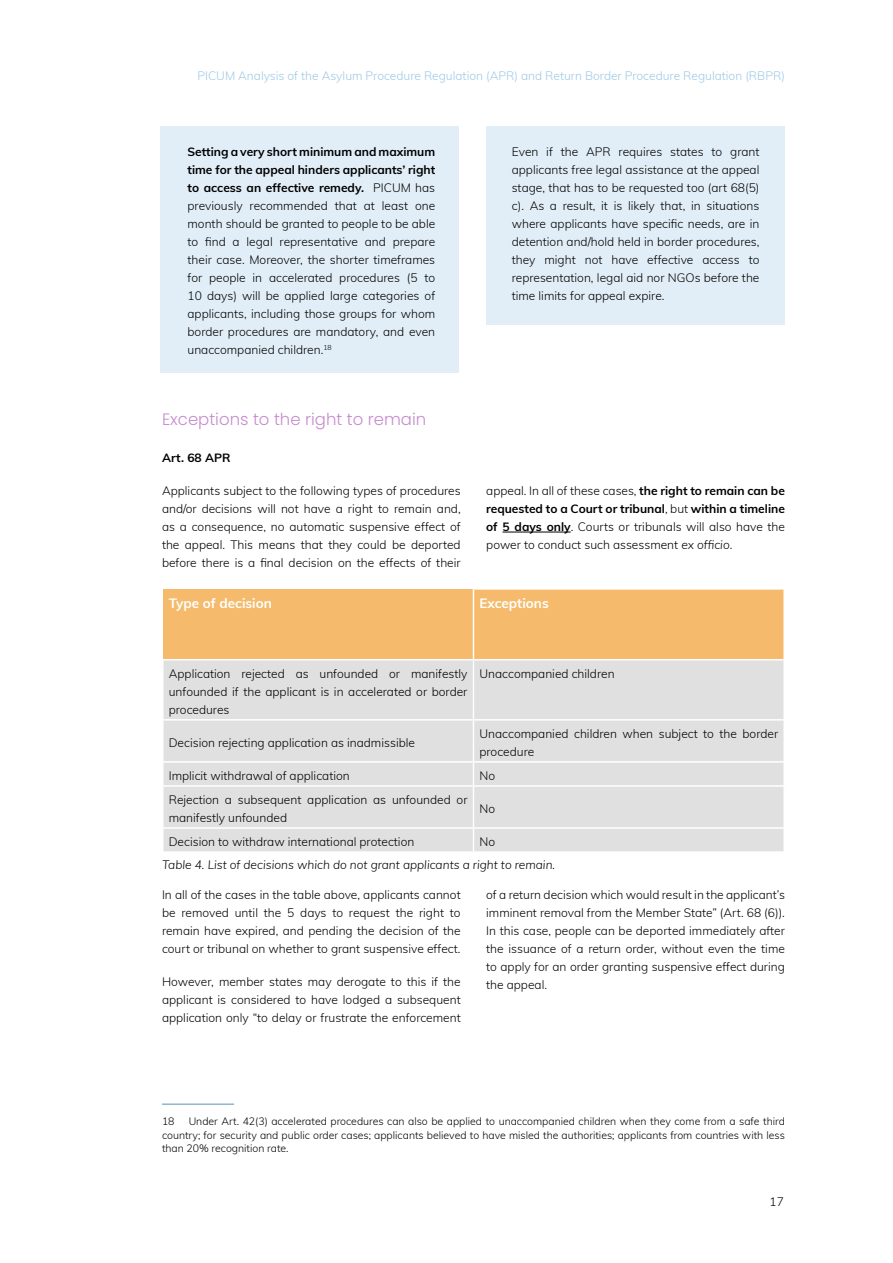
<style>
.page{position:relative;width:893px;height:1263px;background:#fff}
.page>*{position:absolute;margin:0;border:0;box-sizing:border-box;transform-origin:0 0}
.t1{font:300 16.5px "Poppins";color:#c78ccf}
.t2{font:700 13.5px "Muli";color:#fff}
.t3{font:300 12px/18px "Muli";color:#000;text-align:justify}
.t4{font:300 12px "Muli";color:#9ec9e5}
.t5{font:italic 300 12px "Muli";color:#000}
.t6{font:700 12px "Muli";color:#000}
.t7{font:300 10.5px/13.5px "Muli";color:#000;text-align:justify}
.s1{font-weight:700}
.s2{font-style:italic}
</style>
<div class="page">
<div style="left:160px;top:126px;width:298px;height:246px;background:#e2eef7"></div>
<div style="left:486px;top:126px;width:298px;height:198px;background:#e2eef7"></div>
<hr style="left:162px;top:1104px;width:72px;height:1px;background:#5693b8">
<hr style="left:503px;top:532px;width:68px;height:1px;background:#000">
<div style="left:163px;top:589px;width:310px;height:71px;background:#f5ba6b"></div>
<div style="left:473px;top:589px;width:311px;height:71px;background:#f5ba6b"></div>
<div style="left:164px;top:660px;width:619px;height:191px;background:#dfe0df"></div>
<hr style="left:473px;top:588px;width:312px;height:2px;background:#fff">
<hr style="left:473px;top:590px;width:1px;height:69px;background:#fff">
<hr style="left:783px;top:590px;width:2px;height:69px;background:#fff">
<hr style="left:162px;top:659px;width:311px;height:1px;background:#fff">
<hr style="left:473px;top:659px;width:312px;height:1px;background:#fff">
<hr style="left:473px;top:660px;width:1px;height:59px;background:#fff">
<hr style="left:162px;top:719px;width:311px;height:1px;background:#fff">
<hr style="left:473px;top:719px;width:312px;height:1px;background:#fff">
<hr style="left:473px;top:720px;width:1px;height:41px;background:#fff">
<hr style="left:162px;top:761px;width:311px;height:2px;background:#fff">
<hr style="left:473px;top:761px;width:312px;height:2px;background:#fff">
<svg style="left:473px;top:763px;width:1px;height:22px"></svg>
<hr style="left:162px;top:785px;width:311px;height:2px;background:#fff">
<hr style="left:473px;top:785px;width:312px;height:2px;background:#fff">
<hr style="left:473px;top:787px;width:1px;height:40px;background:#fff">
<hr style="left:162px;top:827px;width:311px;height:2px;background:#fff">
<hr style="left:473px;top:827px;width:312px;height:2px;background:#fff">
<svg style="left:473px;top:829px;width:1px;height:22px"></svg>
<p class="t4" style="left:197px;top:67px;width:589px">PICUM Analysis of the Asylum Procedure Regulation (APR) and Return Border Procedure Regulation (RBPR)</p>
<p class="t3" style="left:188px;top:142px;width:249px"><span class="s1">Setting a very short minimum and maximum time for the appeal hinders applicants’ right to access an effective remedy.</span> PICUM has previously recommended that at least one month should be granted to people to be able to find a legal representative and prepare their case. Moreover, the shorter timeframes for people in accelerated procedures (5 to 10 days) will be applied large categories of applicants, including those groups for whom border procedures are mandatory, and even unaccompanied children.<sup>18</sup></p>
<p class="t3" style="left:512px;top:142px;width:249px">Even if the APR requires states to grant applicants free legal assistance at the appeal stage, that has to be requested too (art 68(5) c). As a result, it is likely that, in situations where applicants have specific needs, are in detention and/hold held in border procedures, they might not have effective access to representation, legal aid nor NGOs before the time limits for appeal expire.</p>
<h1 class="t1" style="left:162px;top:409px;width:266px">Exceptions to the right to remain</h1>
<p class="t6" style="left:162px;top:449px;width:70px">Art. 68 APR</p>
<p class="t3" style="left:162px;top:481px;width:300px">Applicants subject to the following types of procedures and/or decisions will not have a right to remain and, as a consequence, no automatic suspensive effect of the appeal. This means that they could be deported before there is a final decision on the effects of their</p>
<p class="t3" style="left:486px;top:481px;width:300px">appeal. In all of these cases, <span class="s1">the right to remain can be requested to a Court or tribunal</span>, but <span class="s1">within a timeline of 5 days only</span>. Courts or tribunals will also have the power to conduct such assessment <span class="s2">ex officio</span>.</p>
<p class="t2" style="left:169px;top:594px;width:105px">Type of decision</p>
<p class="t2" style="left:479px;top:594px;width:71px">Exceptions</p>
<p class="t3" style="left:169px;top:664px;width:300px">Application rejected as unfounded or manifestly unfounded if the applicant is in accelerated or border procedures</p>
<p class="t3" style="left:479px;top:664px;width:137px">Unaccompanied children</p>
<p class="t3" style="left:169px;top:733px;width:248px">Decision rejecting application as inadmissible</p>
<p class="t3" style="left:479px;top:724px;width:300px">Unaccompanied children when subject to the border procedure</p>
<p class="t3" style="left:169px;top:766px;width:183px">Implicit withdrawal of application</p>
<p class="t3" style="left:479px;top:766px;width:17px">No</p>
<p class="t3" style="left:169px;top:790px;width:300px">Rejection a subsequent application as unfounded or manifestly unfounded</p>
<p class="t3" style="left:479px;top:799px;width:17px">No</p>
<p class="t3" style="left:169px;top:832px;width:247px">Decision to withdraw international protection</p>
<p class="t3" style="left:479px;top:832px;width:17px">No</p>
<p class="t5" style="left:162px;top:856px;width:395px">Table 4. List of decisions which do not grant applicants a right to remain.</p>
<p class="t3" style="left:162px;top:885px;width:300px">In all of the cases in the table above, applicants cannot be removed until the 5 days to request the right to remain have expired, and pending the decision of the court or tribunal on whether to grant suspensive effect.</p>
<p class="t3" style="left:162px;top:972px;width:300px">However, member states may derogate to this if the applicant is considered to have lodged a subsequent application only “to delay or frustrate the enforcement</p>
<p class="t3" style="left:486px;top:885px;width:300px">of a return decision which would result in the applicant’s imminent removal from the Member State” (Art. 68 (6)).<br>In this case, people can be deported immediately after the issuance of a return order, without even the time to apply for an order granting suspensive effect during the appeal.</p>
<p class="t7" style="left:162px;top:1114px;width:624px;text-indent:27px">Under Art. 42(3) accelerated procedures can also be applied to unaccompanied children when they come from a safe third country; for security and public order cases; applicants believed to have misled the authorities; applicants from countries with less than 20% recognition rate.</p>
<p class="t7" style="left:162px;top:1114px;width:14px">18</p>
<p class="t3" style="left:770px;top:1192px;width:16px">17</p>
</div>
